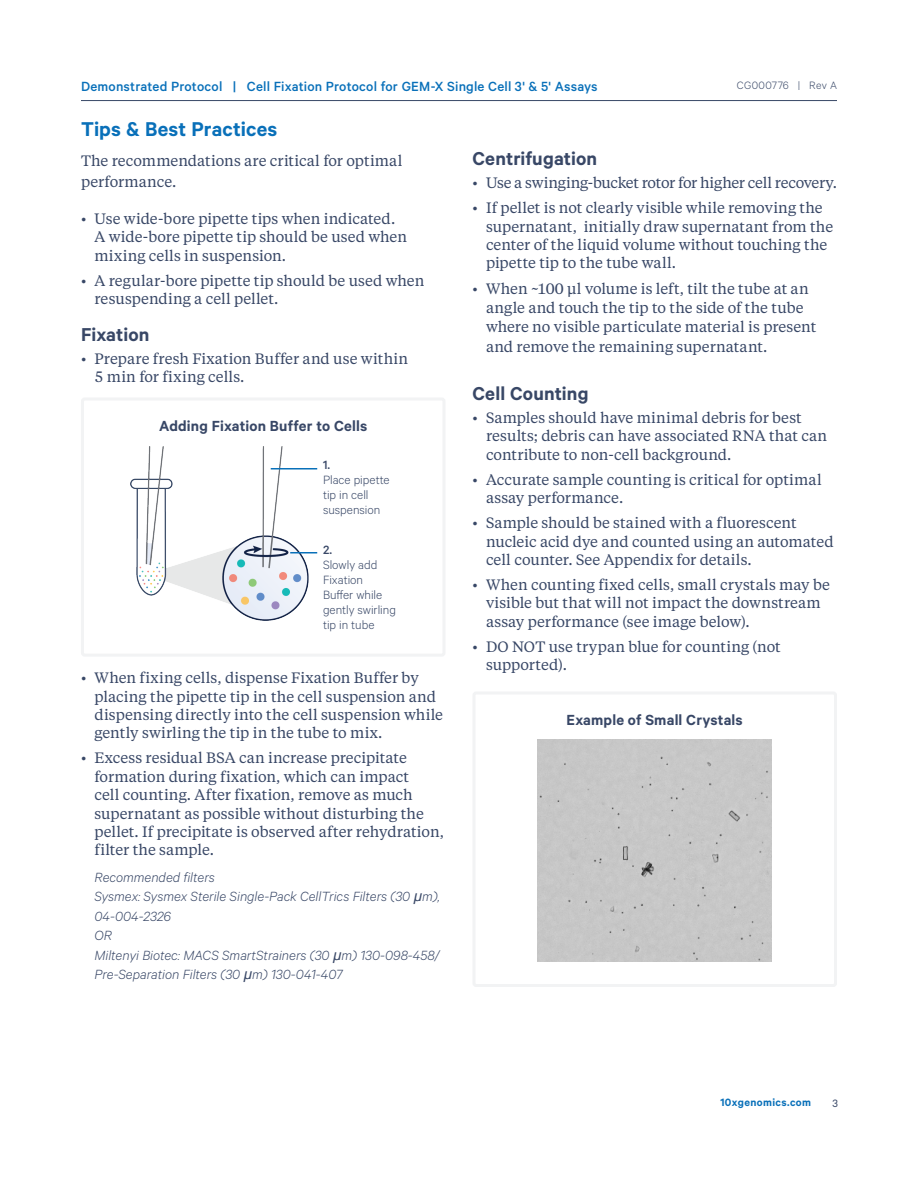
<style>
.page{position:relative;width:918px;height:1188px;background:#fff}
.page>*{position:absolute;margin:0;border:0;box-sizing:border-box;transform-origin:0 0}
.Section_Header{font:600 22.5px "Calibre";letter-spacing:.01em;color:#0970b9}
.Section_Subheader{font:600 21px "Calibre";letter-spacing:.005em;color:#384766}
.Figure_Title_-_Bold_-_C{font:600 16.5px "Calibre";letter-spacing:.01em;color:#384766}
.Body_Copy{font:15px/18.3px "Tiempos Text";color:#384766}
.Italic_description_-_Calibre_Light{font:italic 300 15px/19.5px "Calibre";color:#384766}
.t1{font:500 15px "Calibre";letter-spacing:.01em;color:#0970b9}
.Body_Copy-2{font:15px "Tiempos Text";letter-spacing:-.02em;color:#384766}
.Small_Label-_Light_-C{font:300 13.5px/15px "Calibre";color:#384766}
.Small_Label-_Medium_-C{font:500 13.5px "Calibre";color:#384766}
.t2{font:600 12px "Calibre";letter-spacing:.035em;color:#0970b9}
.t3{font:300 12px "Calibre";letter-spacing:.025em;color:#384766}
.t4{font:12px "Calibre";color:#384766}
.s1{font-family:"Arial Narrow";font-weight:400}
</style>
<div class="page">
<hr style="left:81px;top:100px;width:756px;height:1px;background:#384766">
<div style="left:81px;top:398px;width:364px;height:259px;border:3px solid #f2f3f4;border-radius:2px"></div>
<img style="left:131px;top:447px;width:177px;height:173px">
<hr style="left:290px;top:552px;width:27px;height:2px;background:#0970b9">
<hr style="left:271px;top:468px;width:46px;height:2px;background:#0970b9">
<div style="left:473px;top:692px;width:364px;height:295px;border:3px solid #f2f3f4;border-radius:2px"></div>
<div style="left:538px;top:740px;width:234px;height:222px;background:#c7c7c7"></div>
<p class="t1" style="left:81px;top:77px;width:518px">Demonstrated Protocol | Cell Fixation Protocol for GEM-X Single Cell 3' &amp; 5' Assays</p>
<p class="t3" style="left:737px;top:78px;width:102px">CG000776 | Rev A</p>
<p class="Section_Header" style="left:81px;top:116px;width:198px">Tips &amp; Best Practices</p>
<p class="Body_Copy" style="left:81px;top:150px;width:323px;line-height:21px">The recommendations are critical for optimal performance.</p>
<p class="Body_Copy" style="left:94px;top:209px;width:314px;text-indent:-14px">• Use wide-bore pipette tips when indicated.<br>A wide-bore pipette tip should be used when mixing cells in suspension.</p>
<p class="Body_Copy" style="left:94px;top:271px;width:331px;text-indent:-14px">• A regular-bore pipette tip should be used when resuspending a cell pellet.</p>
<p class="Section_Subheader" style="left:81px;top:322px;width:70px">Fixation</p>
<p class="Body_Copy" style="left:94px;top:349px;width:315px;text-indent:-14px">• Prepare fresh Fixation Buffer and use within<br>5 min for fixing cells.</p>
<p class="Figure_Title_-_Bold_-_C" style="left:159px;top:416px;width:210px">Adding Fixation Buffer to Cells</p>
<p class="Small_Label-_Medium_-C" style="left:323px;top:457px;width:9px">1.</p>
<p class="Small_Label-_Light_-C" style="left:323px;top:472px;width:68px">Place pipette tip in cell suspension</p>
<p class="Small_Label-_Medium_-C" style="left:323px;top:542px;width:11px">2.</p>
<p class="Small_Label-_Light_-C" style="left:323px;top:557px;width:74px">Slowly add<br>Fixation<br>Buffer while gently swirling tip in tube</p>
<p class="Body_Copy" style="left:94px;top:668px;width:350px;text-indent:-14px">• When fixing cells, dispense Fixation Buffer by placing the pipette tip in the cell suspension and dispensing directly into the cell suspension while gently swirling the tip in the tube to mix.</p>
<p class="Body_Copy" style="left:94px;top:748px;width:351px;text-indent:-14px">• Excess residual BSA can increase precipitate formation during fixation, which can impact<br>cell counting. After fixation, remove as much supernatant as possible without disturbing the pellet. If precipitate is observed after rehydration, filter the sample.</p>
<p class="Italic_description_-_Calibre_Light" style="left:94px;top:867px;width:347px">Recommended filters<br>Sysmex: Sysmex Sterile Single-Pack CellTrics Filters (30 <span class="s1">µ</span>m), 04-004-2326<br>OR<br>Miltenyi Biotec: MACS SmartStrainers (30 <span class="s1">µ</span>m) 130-098-458/ Pre-Separation Filters (30 <span class="s1">µ</span>m) 130-041-407</p>
<p class="Section_Subheader" style="left:472px;top:146px;width:126px">Centrifugation</p>
<p class="Body_Copy-2" style="left:472px;top:173px;width:366px">• Use a swinging-bucket rotor for higher cell recovery.</p>
<p class="Body_Copy" style="left:486px;top:198px;width:349px;text-indent:-14px">• If pellet is not clearly visible while removing the supernatant, initially draw supernatant from the center of the liquid volume without touching the pipette tip to the tube wall.</p>
<p class="Body_Copy" style="left:486px;top:279px;width:332px;line-height:19.2px;text-indent:-14px">• When ~100 µl volume is left, tilt the tube at an angle and touch the tip to the side of the tube where no visible particulate material is present and remove the remaining supernatant.</p>
<p class="Section_Subheader" style="left:472px;top:381px;width:118px">Cell Counting</p>
<p class="Body_Copy" style="left:486px;top:408px;width:343px;text-indent:-14px">• Samples should have minimal debris for best results; debris can have associated RNA that can contribute to non-cell background.</p>
<p class="Body_Copy" style="left:486px;top:470px;width:337px;text-indent:-14px">• Accurate sample counting is critical for optimal assay performance.</p>
<p class="Body_Copy" style="left:486px;top:513px;width:349px;text-indent:-14px">• Sample should be stained with a fluorescent nucleic acid dye and counted using an automated cell counter. See Appendix for details.</p>
<p class="Body_Copy" style="left:486px;top:575px;width:345px;text-indent:-14px">• When counting fixed cells, small crystals may be visible but that will not impact the downstream assay performance (see image below).</p>
<p class="Body_Copy" style="left:486px;top:637px;width:296px;text-indent:-14px">• DO NOT use trypan blue for counting (not supported).</p>
<p class="Figure_Title_-_Bold_-_C" style="left:567px;top:710px;width:178px">Example of Small Crystals</p>
<p class="t2" style="left:720px;top:1095px;width:92px">10xgenomics.com</p>
<p class="t4" style="left:833px;top:1096px;width:7px">3</p>
</div>
